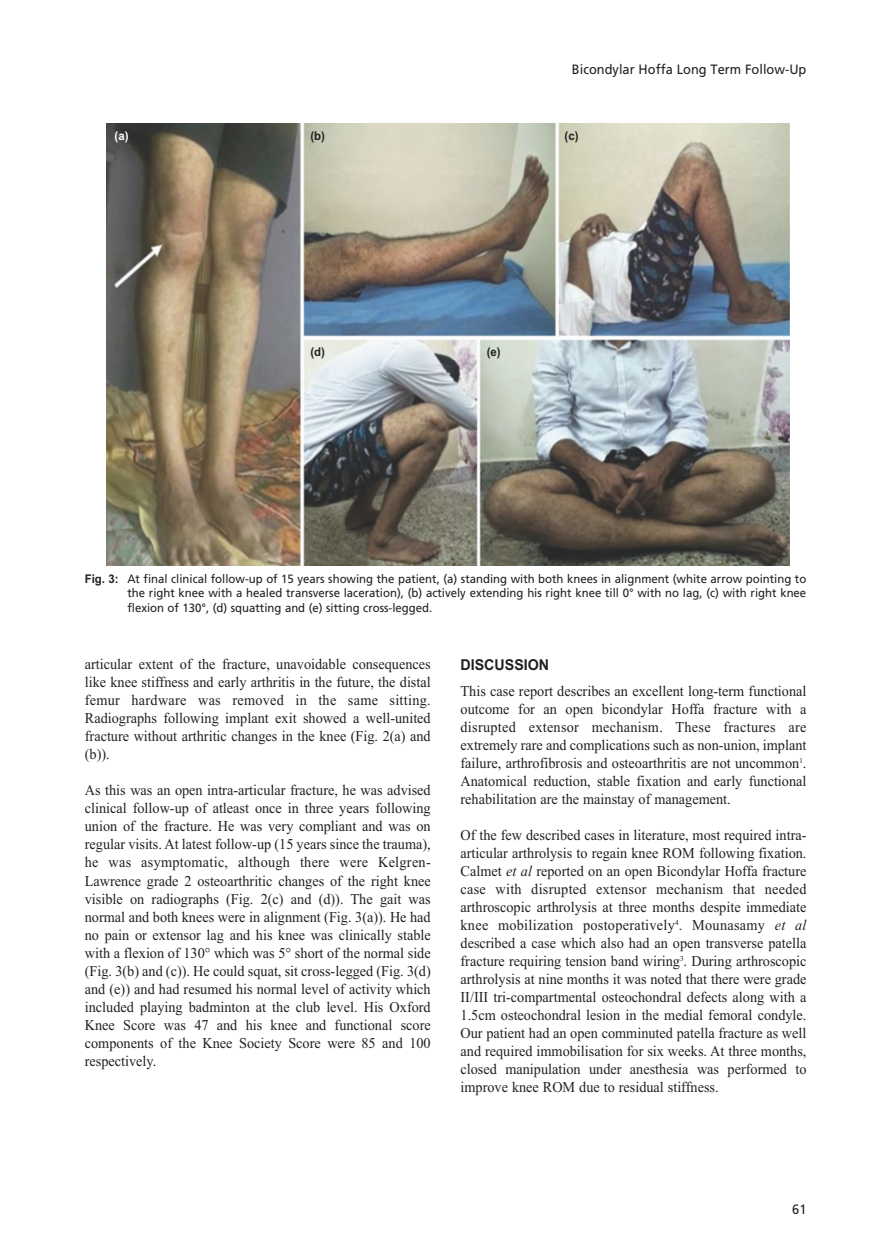
<style>
.page{position:relative;width:893px;height:1260px;background:#fff}
.page>*{position:absolute;margin:0;border:0;box-sizing:border-box;transform-origin:0 0}
.t1{font:15px/18px "Times New Roman";color:#231f20;text-align:justify;scale:.95 1}
.t2{font:700 15px "Arial";color:#231f20;scale:.95 1}
.t3{font:13.5px "Frutiger LT Std";color:#231f20;scale:.95 1}
.t4{font:12px/14.4px "Frutiger LT Std";color:#231f20;text-align:justify;scale:.95 1}
.t5{font:700 12px "Arial";color:#231f20;scale:.95 1}
.t6{font:700 12px "Arial";color:#fff;scale:.95 1}
.s1{font-family:"Arial";font-weight:700}
.s2{font-style:italic}
</style>
<div class="page">
<img style="left:106px;top:123px;width:683px;height:442px">
<p class="t3" style="left:572px;top:64px;width:248px">Bicondylar Hoffa Long Term Follow-Up</p>
<p class="t6" style="left:115px;top:129px;width:16px">(a)</p>
<p class="t5" style="left:310px;top:129px;width:17px">(b)</p>
<p class="t5" style="left:564px;top:129px;width:16px">(c)</p>
<p class="t5" style="left:310px;top:344px;width:17px">(d)</p>
<p class="t5" style="left:486px;top:344px;width:16px">(e)</p>
<p class="t4" style="left:127px;top:572px;width:716px;text-indent:-43px"><span class="s1">Fig. 3:</span> At final clinical follow-up of 15 years showing the patient, (a) standing with both knees in alignment (white arrow pointing to the right knee with a healed transverse laceration), (b) actively extending his right knee till 0° with no lag, (c) with right knee flexion of 130°, (d) squatting and (e) sitting cross-legged.</p>
<p class="t1" style="left:85px;top:655px;width:365px">articular extent of the fracture, unavoidable consequences like knee stiffness and early arthritis in the future, the distal femur hardware was removed in the same sitting.<br>Radiographs following implant exit showed a well-united fracture without arthritic changes in the knee (Fig. 2(a) and (b)).</p>
<p class="t1" style="left:85px;top:781px;width:365px">As this was an open intra-articular fracture, he was advised clinical follow-up of atleast once in three years following union of the fracture. He was very compliant and was on regular visits. At latest follow-up (15 years since the trauma), he was asymptomatic, although there were Kelgren-Lawrence grade 2 osteoarthritic changes of the right knee visible on radiographs (Fig. 2(c) and (d)). The gait was normal and both knees were in alignment (Fig. 3(a)). He had no pain or extensor lag and his knee was clinically stable with a flexion of 130° which was 5° short of the normal side (Fig. 3(b) and (c)). He could squat, sit cross-legged (Fig. 3(d) and (e)) and had resumed his normal level of activity which included playing badminton at the club level. His Oxford Knee Score was 47 and his knee and functional score components of the Knee Society Score were 85 and 100 respectively.</p>
<p class="t2" style="left:460px;top:656px;width:95px">DISCUSSION</p>
<p class="t1" style="left:460px;top:681px;width:365px">This case report describes an excellent long-term functional outcome for an open bicondylar Hoffa fracture with a disrupted extensor mechanism. These fractures are extremely rare and complications such as non-union, implant failure, arthrofibrosis and osteoarthritis are not uncommon<sup>1</sup>.<br>Anatomical reduction, stable fixation and early functional rehabilitation are the mainstay of management.</p>
<p class="t1" style="left:460px;top:825px;width:365px">Of the few described cases in literature, most required intra&shy;articular arthrolysis to regain knee ROM following fixation.<br>Calmet <span class="s2">et al</span> reported on an open Bicondylar Hoffa fracture case with disrupted extensor mechanism that needed arthroscopic arthrolysis at three months despite immediate knee mobilization postoperatively<sup>4</sup>. Mounasamy <span class="s2">et al </span>described a case which also had an open transverse patella fracture requiring tension band wiring<sup>3</sup>. During arthroscopic arthrolysis at nine months it was noted that there were grade II/III tri-compartmental osteochondral defects along with a 1.5cm osteochondral lesion in the medial femoral condyle.<br>Our patient had an open comminuted patella fracture as well and required immobilisation for six weeks. At three months, closed manipulation under anesthesia was performed to improve knee ROM due to residual stiffness.</p>
<p class="t3" style="left:792px;top:1203px;width:17px">61</p>
</div>
